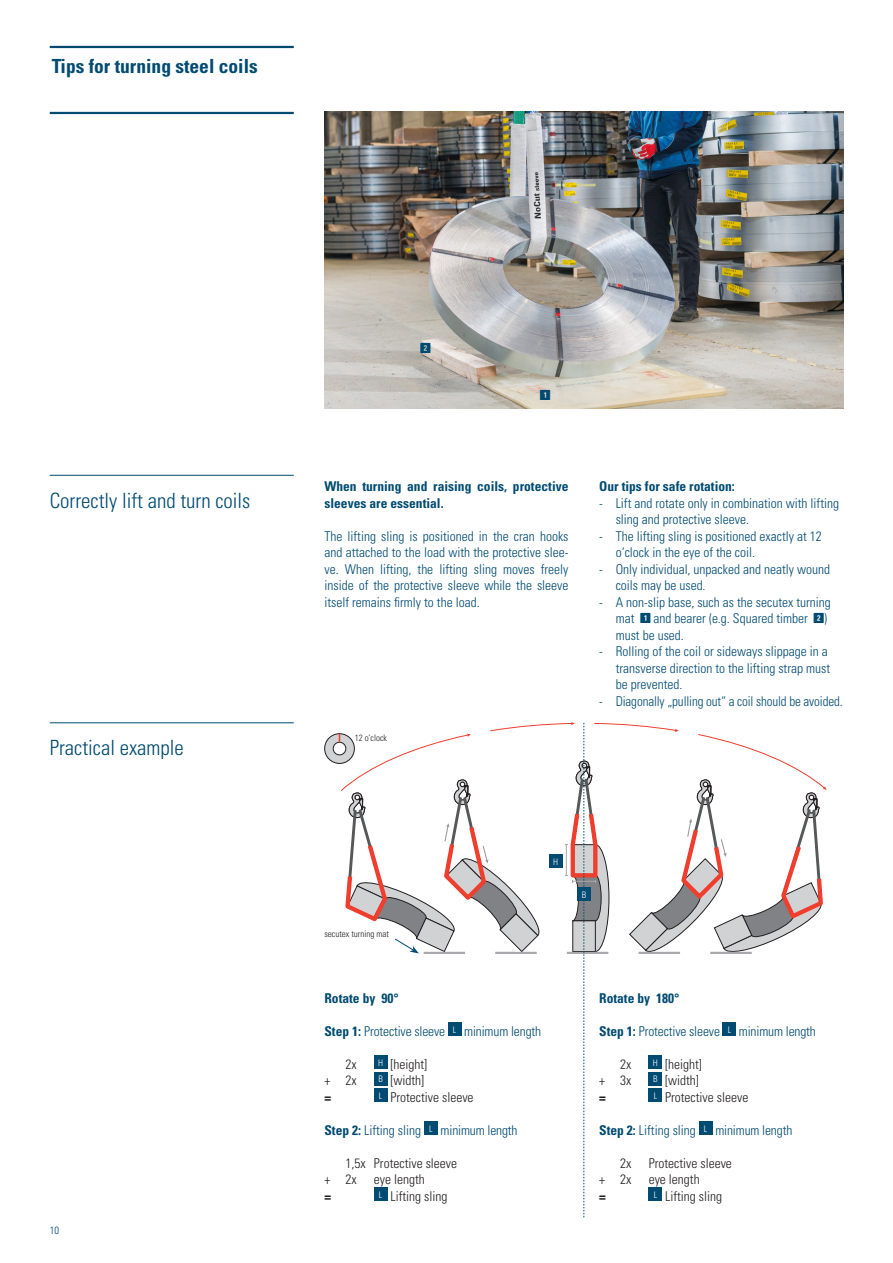
<style>
.page{position:relative;width:893px;height:1263px;background:#fff}
.page>*{position:absolute;margin:0;border:0;box-sizing:border-box;transform-origin:0 0}
.t1{font:300 condensed 21px "Univers";color:#004b72}
.t2{font:700 condensed 19.5px "Univers";color:#004b72}
.t3{font:18px "SSD BA Font";color:#004b72}
.t4{font:300 condensed 13.5px/16.5px "Univers";color:#004b72}
.t5{font:300 condensed 13.5px/16.5px "Univers";color:#231f20}
.t6{font:700 condensed 13.5px/16.5px "Univers";color:#004b72}
.t7{font:700 condensed 13.5px "Univers";color:#231f20}
.t8{font:300 condensed 10.5px "Univers";color:#004b72}
.t9{font:300 condensed 9px "Univers";color:#231f20}
.t10{font:300 condensed 9px "Univers";color:#fff}
.s1{font-family:"SSD BA Font";font-weight:400;font-stretch:normal;font-size:18px}
.s2{font-weight:700}
</style>
<div class="page">
<img style="left:324px;top:112px;width:519px;height:297px">
<hr style="left:50px;top:475px;width:244px;height:1px;background:#004b72">
<hr style="left:50px;top:722px;width:244px;height:1px;background:#004b72">
<svg style="left:324px;top:722px;width:503px;height:495px"></svg>
<hr style="left:50px;top:46px;width:244px;height:2px;background:#004b72">
<hr style="left:50px;top:112px;width:244px;height:2px;background:#004b72">
<h2 class="t2" style="left:52px;top:54px;width:207px">Tips for turning steel coils</h2>
<h1 class="t1" style="left:50px;top:488px;width:202px">Correctly lift and turn coils</h1>
<h1 class="t1" style="left:50px;top:735px;width:136px">Practical example</h1>
<p class="t8" style="left:50px;top:1224px;width:11px">10</p>
<h3 class="t3" style="left:420px;top:338px;width:12px">2</h3>
<h3 class="t3" style="left:540px;top:385px;width:12px">1</h3>
<p class="t6" style="left:324px;top:478px;width:245px">When turning and raising coils, protective sleeves are essential.</p>
<p class="t4" style="left:324px;top:528px;width:246px;text-align:justify">The lifting sling is positioned in the cran hooks and attached to the load with the protective slee&shy;ve. When lifting, the lifting sling moves freely inside of the protective sleeve while the sleeve itself remains firmly to the load.</p>
<p class="t9" style="left:355px;top:733px;width:34px">12 o‘clock</p>
<p class="t6" style="left:599px;top:478px;width:137px">Our tips for safe rotation:</p>
<p class="t4" style="left:616px;top:495px;width:225px;text-indent:-16px">- Lift and rotate only in combination with lifting sling and protective sleeve.</p>
<p class="t4" style="left:616px;top:528px;width:208px;text-indent:-16px">- The lifting sling is positioned exactly at 12 o‘clock in the eye of the coil.</p>
<p class="t4" style="left:616px;top:561px;width:216px;text-indent:-16px">- Only individual, unpacked and neatly wound coils may be used.</p>
<p class="t4" style="left:616px;top:594px;width:217px;text-indent:-16px">- A non-slip base, such as the secutex turning mat <span class="s1">1</span> and bearer (e.g. Squared timber <span class="s1">2</span>) must be used.</p>
<p class="t4" style="left:616px;top:643px;width:216px;text-indent:-16px">- Rolling of the coil or sideways slippage in a transverse direction to the lifting strap must be prevented.</p>
<p class="t4" style="left:599px;top:693px;width:245px">- Diagonally „pulling out“ a coil should be avoided.</p>
<p class="t10" style="left:553px;top:856px;width:7px">H</p>
<p class="t9" style="left:324px;top:928px;width:66px">secutex turning mat</p>
<p class="t6" style="left:324px;top:990px;width:76px">Rotate by 90°</p>
<p class="t4" style="left:324px;top:1023px;width:218px"><span class="s2">Step 1:</span> Protective sleeve <sup>L</sup> minimum length</p>
<p class="t5" style="left:345px;top:1056px;width:13px">2x</p>
<p class="t5" style="left:378px;top:1056px;width:50px"><sup>H</sup> [height]</p>
<p class="t5" style="left:324px;top:1072px;width:34px">+ 2x</p>
<p class="t5" style="left:378px;top:1072px;width:47px"><sup>B</sup> [width]</p>
<p class="t7" style="left:324px;top:1089px;width:8px">=</p>
<p class="t5" style="left:379px;top:1089px;width:96px"><sup>L</sup> Protective sleeve</p>
<p class="t4" style="left:324px;top:1122px;width:195px"><span class="s2">Step 2:</span> Lifting sling <sup>L</sup> minimum length</p>
<p class="t5" style="left:324px;top:1155px;width:134px;text-indent:21px">1,5x Protective sleeve + 2x</p>
<p class="t5" style="left:374px;top:1171px;width:52px">eye length</p>
<p class="t7" style="left:324px;top:1188px;width:8px">=</p>
<p class="t5" style="left:379px;top:1188px;width:70px"><sup>L</sup> Lifting sling</p>
<p class="t10" style="left:582px;top:889px;width:6px">B</p>
<p class="t6" style="left:599px;top:990px;width:82px">Rotate by 180°</p>
<p class="t4" style="left:599px;top:1023px;width:218px"><span class="s2">Step 1:</span> Protective sleeve <sup>L</sup> minimum length</p>
<p class="t5" style="left:620px;top:1056px;width:13px">2x</p>
<p class="t5" style="left:653px;top:1056px;width:50px"><sup>H</sup> [height]</p>
<p class="t5" style="left:599px;top:1072px;width:34px">+ 3x</p>
<p class="t5" style="left:653px;top:1072px;width:47px"><sup>B</sup> [width]</p>
<p class="t7" style="left:599px;top:1089px;width:8px">=</p>
<p class="t5" style="left:654px;top:1089px;width:96px"><sup>L</sup> Protective sleeve</p>
<p class="t4" style="left:599px;top:1122px;width:195px"><span class="s2">Step 2:</span> Lifting sling <sup>L</sup> minimum length</p>
<p class="t5" style="left:620px;top:1155px;width:13px">2x</p>
<p class="t5" style="left:649px;top:1155px;width:85px">Protective sleeve</p>
<p class="t5" style="left:599px;top:1171px;width:34px">+ 2x</p>
<p class="t5" style="left:649px;top:1171px;width:52px">eye length</p>
<p class="t7" style="left:599px;top:1188px;width:8px">=</p>
<p class="t5" style="left:654px;top:1188px;width:70px"><sup>L</sup> Lifting sling</p>
</div>
